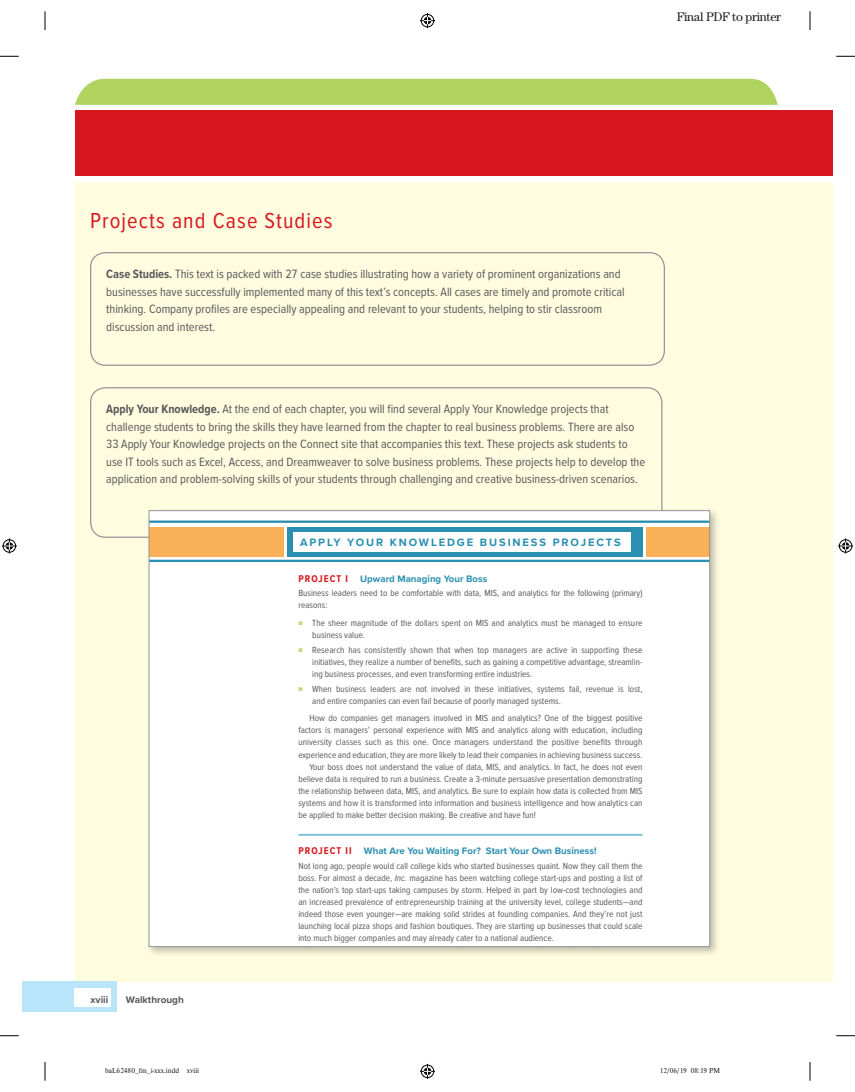
<style>
.page{position:relative;width:855px;height:1092px;background:#fff}
.page>*{position:absolute;margin:0;border:0;box-sizing:border-box;transform-origin:0 0}
.fwt_ha{font:22.5px "Proxima Nova Cond";letter-spacing:.05em;color:#d7171f}
.fwt_ct{font:12.5px/17.5px "Proxima Nova Cond";color:#57585a}
.t1{font:12.5px "SRA Serif 1.1";letter-spacing:-.025em;color:#231f20}
.t2{font:700 11.12px "Proxima Nova";letter-spacing:.17em;color:#2a8fb0}
.t3{font:700 10px "Proxima Nova";color:#57585a}
.t4{font:700 9.75px "Proxima Nova";color:#2a8fb0}
.t5{font:9.25px/12px "Proxima Nova Cond";color:#57585a}
.t6{font:9.25px "Nimbus Rom DOT";color:#231f20}
.pg_info{font:7.5px "Nimbus Rom DOT";color:#231f20}
.pg_info-2{font:7.5px "Nimbus Rom DOT";letter-spacing:-.02em;color:#231f20}
.t7{font:700 7.38px "Proxima Nova";color:#57585a}
.s1{font-weight:700}
.s2{font-family:"Proxima Nova Cond";font-size:10.12px;color:#d7171f}
.s3{font-family:"Proxima Nova";font-size:6.5px;color:#bfda80}
.s4{font-style:italic}
</style>
<div class="page">
<div style="left:75px;top:182px;width:757px;height:799px;background:#fffce0"></div>
<div style="left:75px;top:111px;width:757px;height:65px;background:#d7171f"></div>
<div style="left:75px;top:81px;width:703px;height:24px;background:#b0d360"></div>
<div style="left:22px;top:981px;width:96px;height:30px;background:#b9e5fa"></div>
<div style="left:75px;top:988px;width:36px;height:19px;background:#fff"></div>
<div style="left:90px;top:252px;width:575px;height:114px;border:1px solid #939598;border-radius:15px"></div>
<div style="left:146px;top:507px;width:575px;height:450px;background:#231f20;opacity:.3"></div>
<div style="left:149px;top:510px;width:561px;height:436px;background:#fff"></div>
<hr style="left:298px;top:833px;width:344px;height:2px;background:#7bbcd9">
<hr style="left:149px;top:559px;width:561px;height:3px;background:#2a8fb0">
<hr style="left:149px;top:520px;width:561px;height:2px;background:#2a8fb0">
<div style="left:149px;top:527px;width:135px;height:29px;background:#fab056"></div>
<div style="left:646px;top:527px;width:64px;height:29px;background:#fab056"></div>
<div style="left:287px;top:527px;width:355px;height:29px;background:#2a8fb0"></div>
<div style="left:293px;top:532px;width:337px;height:20px;background:#fff"></div>
<svg style="left:0;top:55px;width:19px;height:2px"></svg>
<svg style="left:0;top:1035px;width:19px;height:1px"></svg>
<svg style="left:44px;top:11px;width:2px;height:19px"></svg>
<svg style="left:44px;top:1062px;width:2px;height:18px"></svg>
<svg style="left:809px;top:11px;width:2px;height:19px"></svg>
<svg style="left:809px;top:1062px;width:2px;height:18px"></svg>
<svg style="left:420px;top:13px;width:15px;height:15px"></svg>
<svg style="left:420px;top:1063px;width:15px;height:15px"></svg>
<svg style="left:2px;top:538px;width:15px;height:15px"></svg>
<svg style="left:810px;top:55px;width:45px;height:981px"></svg>
<h2 class="t1" style="left:677px;top:9px;width:106px">Final PDF to printer</h2>
<p class="fwt_ha" style="left:90px;top:204px;width:244px">Projects and Case Studies</p>
<p class="fwt_ct" style="left:106px;top:265px;width:520px"><span class="s1">Case Studies.</span> This text is packed with 27 case studies illustrating how a variety of prominent organizations and businesses have successfully implemented many of this text’s concepts. All cases are timely and promote critical thinking. Company profiles are especially appealing and relevant to your students, helping to stir classroom discussion and interest.</p>
<p class="t6" style="left:602px;top:265px;width:42px">First Pages</p>
<p class="fwt_ct" style="left:106px;top:400px;width:541px"><span class="s1">Apply Your Knowledge.</span> At the end of each chapter, you will find several Apply Your Knowledge projects that challenge students to bring the skills they have learned from the chapter to real business problems. There are also 33 Apply Your Knowledge projects on the Connect site that accompanies this text. These projects ask students to use IT tools such as Excel, Access, and Dreamweaver to solve business problems. These projects help to develop the application and problem-solving skills of your students through challenging and creative business-driven scenarios.</p>
<p class="t5" style="left:309px;top:403px;width:334px">There is no doubt about it, poor time management is one of the leading causes of failure among</p>
<p class="t5" style="left:309px;top:439px;width:334px">that enough is enough and you and a few friends are going to take advantage of technology to create an innovative new IoT device to solve this monumental problem. In a group, brainstorm</p>
<p class="t5" style="left:309px;top:475px;width:202px">to determine the chances of success for your new product.</p>
<p class="t2" style="left:300px;top:534px;width:322px">APPLY YOUR KNOWLEDGE BUSINESS PROJECTS</p>
<p class="t7" style="left:177px;top:991px;width:11px">44</p>
<p class="t3" style="left:91px;top:991px;width:19px">xviii</p>
<p class="t3" style="left:126px;top:991px;width:60px">Walkthrough</p>
<p class="t4" style="left:298px;top:571px;width:190px"><span class="s2">PROJECT I</span> Upward Managing Your Boss</p>
<p class="t5" style="left:298px;top:587px;width:346px">Business leaders need to be comfortable with data, MIS, and analytics for the following (primary) reasons:</p>
<p class="t5" style="left:312px;top:616px;width:332px;text-indent:-14px"><span class="s3">■</span> The sheer magnitude of the dollars spent on MIS and analytics must be managed to ensure business value.</p>
<p class="t5" style="left:312px;top:643px;width:332px;text-align:justify;text-indent:-14px"><span class="s3">■</span> Research has consistently shown that when top managers are active in supporting these initiatives, they realize a number of benefits, such as gaining a competitive advantage, streamlin&shy;ing business processes, and even transforming entire industries.</p>
<p class="t5" style="left:312px;top:682px;width:332px;text-indent:-14px"><span class="s3">■</span> When business leaders are not involved in these initiatives, systems fail, revenue is lost, and entire companies can even fail because of poorly managed systems.</p>
<p class="t5" style="left:309px;top:711px;width:335px">How do companies get managers involved in MIS and analytics? One of the biggest positive</p>
<p class="t5" style="left:298px;top:723px;width:346px">factors is managers’ personal experience with MIS and analytics along with education, including</p>
<p class="t5" style="left:298px;top:736px;width:346px">university classes such as this one. Once managers understand the positive benefits through</p>
<p class="t5" style="left:298px;top:748px;width:346px">experience and education, they are more likely to lead their companies in achieving business success.</p>
<p class="t5" style="left:309px;top:760px;width:335px">Your boss does not understand the value of data, MIS, and analytics. In fact, he does not even</p>
<p class="t5" style="left:298px;top:772px;width:346px">believe data is required to run a business. Create a 3-minute persuasive presentation demonstrating</p>
<p class="t5" style="left:298px;top:784px;width:346px">the relationship between data, MIS, and analytics. Be sure to explain how data is collected from MIS</p>
<p class="t5" style="left:298px;top:796px;width:346px">systems and how it is transformed into information and business intelligence and how analytics can</p>
<p class="t5" style="left:298px;top:808px;width:239px">be applied to make better decision making. Be creative and have fun!</p>
<p class="t4" style="left:298px;top:843px;width:300px"><span class="s2">PROJECT II</span> What Are You Waiting For? Start Your Own Business!</p>
<p class="t5" style="left:298px;top:859px;width:346px;text-align:justify">Not long ago, people would call college kids who started businesses quaint. Now they call them the boss. For almost a decade, <span class="s4">Inc.</span> magazine has been watching college start-ups and posting a list of the nation’s top start-ups taking campuses by storm. Helped in part by low-cost technologies and an increased prevalence of entrepreneurship training at the university level, college students—and indeed those even younger—are making solid strides at founding companies. And they’re not just launching local pizza shops and fashion boutiques. They are starting up businesses that could scale into much bigger companies and may already cater to a national audience.</p>
<p class="pg_info" style="left:105px;top:1066px;width:96px">baL62480_fm_i-xxx.indd xviii</p>
<p class="pg_info-2" style="left:660px;top:1066px;width:62px">12/06/19 08:19 PM</p>
</div>
